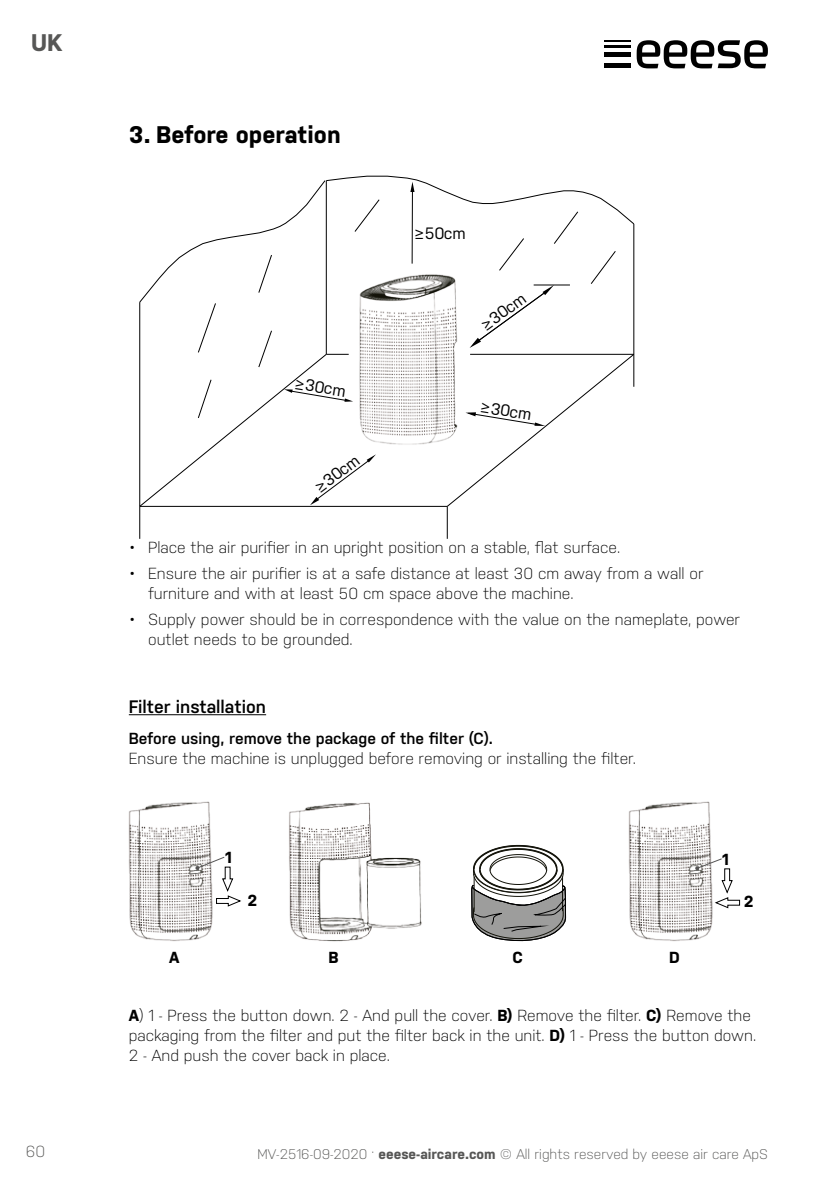
<style>
.page{position:relative;width:840px;height:1191px;background:#fff}
.page>*{position:absolute;margin:0;border:0;box-sizing:border-box;transform-origin:0 0}
.t1{font:700 24px "Nudista";color:#000}
.t2{font:700 24px "Nudista";color:#575756}
.t3{font:600 18px "Nudista";color:#000}
.t4{font:16.4px "Nudista";color:#000}
.t5{font:300 16px/20px "Nudista";color:#000}
.t6{font:600 16px "Nudista";color:#000}
.t7{font:700 16px "Nudista";color:#000}
.t8{font:300 16px "Nudista";color:#575756}
.t9{font:300 14px "Nudista";color:#575756}
.s1{font-weight:700}
</style>
<div class="page">
<hr style="left:604px;top:40px;width:27px;height:2px;background:#000">
<hr style="left:604px;top:45px;width:27px;height:2px;background:#000">
<hr style="left:604px;top:53px;width:27px;height:4px;background:#000">
<hr style="left:604px;top:64px;width:27px;height:4px;background:#000">
<svg style="left:636px;top:40px;width:131px;height:28px"></svg>
<hr style="left:129px;top:714px;width:137px;height:1px;background:#000">
<hr style="left:446px;top:506px;width:1px;height:33px;background:#000">
<hr style="left:139px;top:506px;width:1px;height:33px;background:#000">
<svg style="left:139px;top:176px;width:495px;height:331px"></svg>
<img style="left:346px;top:267px;width:113px;height:179px">
<img style="left:128px;top:801px;width:85px;height:140px">
<img style="left:628px;top:801px;width:85px;height:140px">
<img style="left:289px;top:802px;width:133px;height:140px">
<svg style="left:471px;top:845px;width:94px;height:97px"></svg>
<svg style="left:694px;top:857px;width:46px;height:52px"></svg>
<svg style="left:195px;top:856px;width:46px;height:51px"></svg>
<h1 class="t2" style="left:31px;top:29px;width:33px">UK</h1>
<h1 class="t1" style="left:129px;top:120px;width:213px">3. Before operation</h1>
<p class="t4" style="left:297px;top:374px;width:52px;rotate:9deg">≥30cm</p>
<p class="t4" style="left:311px;top:481px;width:52px;rotate:-37deg">≥30cm</p>
<p class="t4" style="left:415px;top:223px;width:52px">≥50cm</p>
<p class="t4" style="left:477px;top:318px;width:52px;rotate:-36deg">≥30cm</p>
<p class="t4" style="left:482px;top:397px;width:52px;rotate:9deg">≥30cm</p>
<p class="t5" style="left:130px;top:537px;width:491px">• Place the air purifier in an upright position on a stable, flat surface.</p>
<p class="t5" style="left:148px;top:563px;width:556px;text-indent:-18px">• Ensure the air purifier is at a safe distance at least 30 cm away from a wall or furniture and with at least 50 cm space above the machine.</p>
<p class="t5" style="left:148px;top:609px;width:593px;text-indent:-18px">• Supply power should be in correspondence with the value on the nameplate, power outlet needs to be grounded.</p>
<p class="t3" style="left:129px;top:696px;width:139px">Filter installation</p>
<p class="t6" style="left:129px;top:729px;width:365px">Before using, remove the package of the filter (C).</p>
<p class="t5" style="left:129px;top:748px;width:508px">Ensure the machine is unplugged before removing or installing the filter.</p>
<p class="t7" style="left:225px;top:848px;width:8px">1</p>
<p class="t7" style="left:247px;top:890px;width:11px">2</p>
<p class="t7" style="left:169px;top:948px;width:12px">A</p>
<p class="t7" style="left:328px;top:948px;width:12px">B</p>
<p class="t7" style="left:512px;top:948px;width:12px">C</p>
<p class="t7" style="left:668px;top:948px;width:12px">D</p>
<p class="t7" style="left:721px;top:850px;width:8px">1</p>
<p class="t7" style="left:743px;top:892px;width:11px">2</p>
<p class="t5" style="left:129px;top:1005px;width:628px"><span class="s1">A</span>) 1 - Press the button down. 2 - And pull the cover. <span class="s1">B)</span> Remove the filter. <span class="s1">C)</span> Remove the packaging from the filter and put the filter back in the unit. <span class="s1">D)</span> 1 - Press the button down.<br>2 - And push the cover back in place.</p>
<p class="t8" style="left:26px;top:1142px;width:21px">60</p>
<p class="t9" style="left:257px;top:1146px;width:511px">MV-2516-09-2020 . <span class="s1">eeese-aircare.com</span> © All rights reserved by eeese air care ApS</p>
</div>
